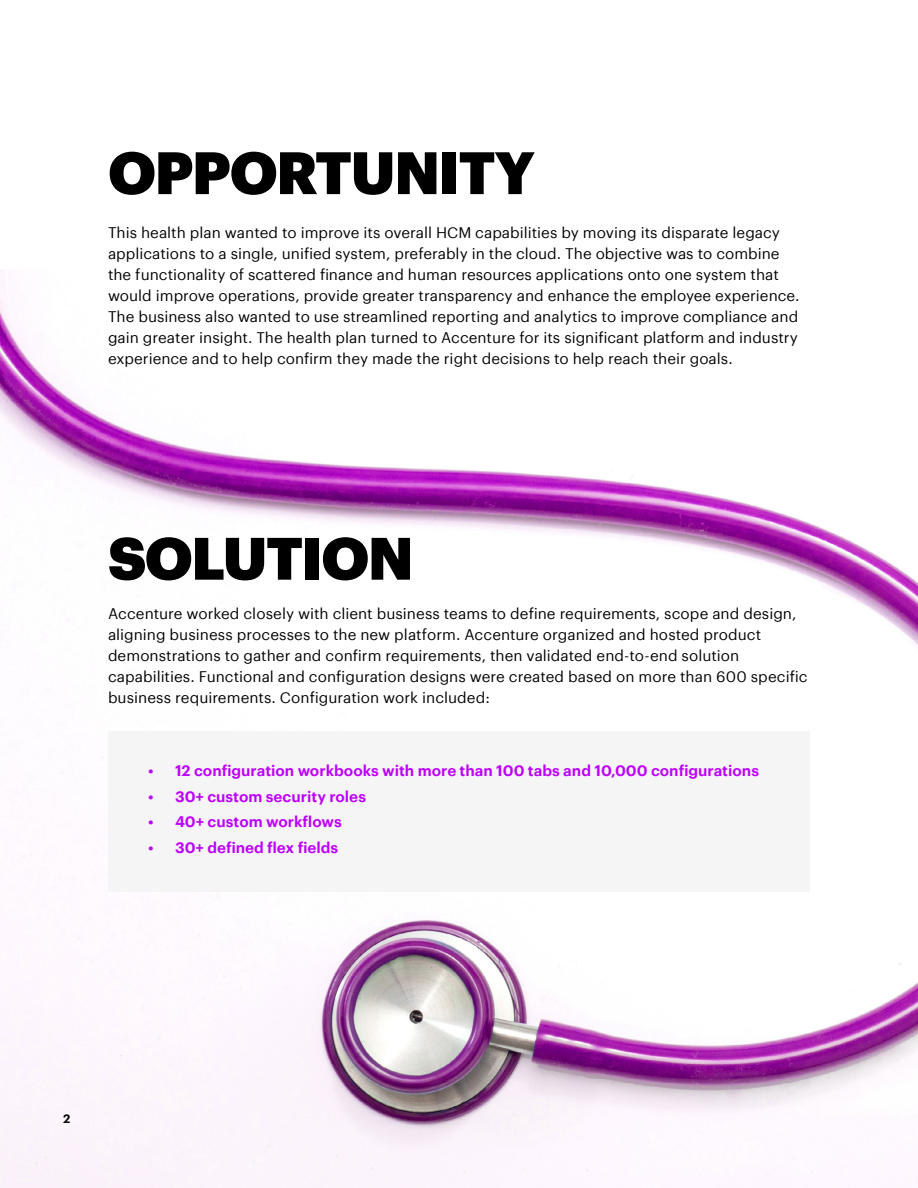
<style>
.page{position:relative;width:918px;height:1188px;background:#fff}
.page>*{position:absolute;margin:0;border:0;box-sizing:border-box;transform-origin:0 0}
.t1{font:900 58.5px "Graphik";letter-spacing:-.025em;color:#000}
.t2{font:15px/21px "Graphik";color:#000}
.t3{font:600 15px "Graphik";color:#bd00ff}
.t4{font:600 12px "Graphik";color:#000}
</style>
<div class="page">
<img style="left:0;top:270px;width:918px;height:918px">
<div style="left:108px;top:732px;width:702px;height:160px;background:#f5f5f5"></div>
<h1 class="t1" style="left:108px;top:127px;width:428px">OPPORTUNITY</h1>
<p class="t2" style="left:108px;top:221px;width:693px">This health plan wanted to improve its overall HCM capabilities by moving its disparate legacy applications to a single, unified system, preferably in the cloud. The objective was to combine the functionality of scattered finance and human resources applications onto one system that would improve operations, provide greater transparency and enhance the employee experience.<br>The business also wanted to use streamlined reporting and analytics to improve compliance and gain greater insight. The health plan turned to Accenture for its significant platform and industry experience and to help confirm they made the right decisions to help reach their goals.</p>
<h1 class="t1" style="left:108px;top:513px;width:307px">SOLUTION</h1>
<p class="t2" style="left:108px;top:602px;width:701px">Accenture worked closely with client business teams to define requirements, scope and design, aligning business processes to the new platform. Accenture organized and hosted product demonstrations to gather and confirm requirements, then validated end-to-end solution capabilities. Functional and configuration designs were created based on more than 600 specific business requirements. Configuration work included:</p>
<p class="t3" style="left:148px;top:759px;width:613px">• 12 configuration workbooks with more than 100 tabs and 10,000 configurations</p>
<p class="t3" style="left:148px;top:785px;width:220px">• 30+ custom security roles</p>
<p class="t3" style="left:148px;top:810px;width:195px">• 40+ custom workflows</p>
<p class="t3" style="left:148px;top:836px;width:192px">• 30+ defined flex fields</p>
<p class="t4" style="left:63px;top:1109px;width:9px">2</p>
</div>
